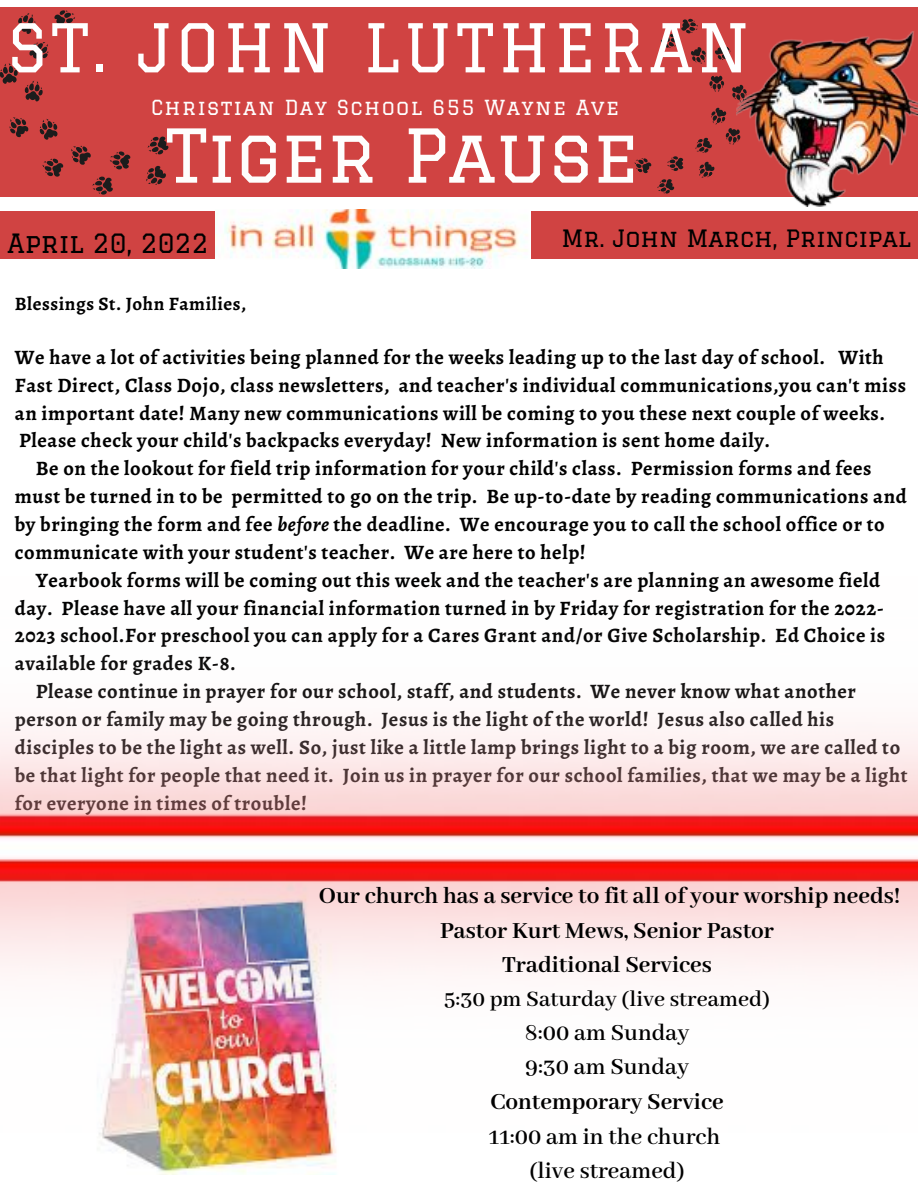
<style>
.page{position:relative;width:918px;height:1188px;background:#fff}
.page>*{position:absolute;margin:0;border:0;box-sizing:border-box;transform-origin:0 0}
.t1{font:72.45px "Graduate";color:#fefefd}
.t2{font:65.7px "Graduate";letter-spacing:.06em;color:#fff}
.t3{font:25.95px "Graduate";color:#000}
.t4{font:700 25.05px "Abhaya Libre";color:#000}
.t5{font:600 25.05px "Abhaya Libre";color:#000}
.t6{font:600 24px "Abhaya Libre";color:#000}
.t7{font:23.4px "Graduate";color:#000}
.t8{font:700 20.4px/27.9px "Alegreya";letter-spacing:.03em;color:#000}
.t9{font:20.25px "Graduate";letter-spacing:.07em;color:#fff}
.t10{font:700 18.9px "Alegreya";letter-spacing:.03em;color:#000}
.s1{font-style:italic}
</style>
<div class="page">
<div style="left:0;top:8px;width:918px;height:189px;background:#d04342"></div>
<div style="left:0;top:211px;width:918px;height:48px;background:#d04342"></div>
<img style="left:216px;top:210px;width:315px;height:58px">
<img style="left:751px;top:31px;width:167px;height:176px">
<svg style="left:54px;top:10px;width:21px;height:19px"></svg>
<svg style="left:17px;top:13px;width:19px;height:21px"></svg>
<svg style="left:29px;top:42px;width:19px;height:20px"></svg>
<svg style="left:0;top:63px;width:18px;height:21px"></svg>
<svg style="left:25px;top:81px;width:18px;height:21px"></svg>
<svg style="left:9px;top:117px;width:20px;height:21px"></svg>
<svg style="left:40px;top:119px;width:18px;height:21px"></svg>
<svg style="left:42px;top:158px;width:22px;height:19px"></svg>
<svg style="left:71px;top:146px;width:20px;height:19px"></svg>
<svg style="left:92px;top:177px;width:21px;height:18px"></svg>
<svg style="left:110px;top:151px;width:21px;height:19px"></svg>
<svg style="left:146px;top:165px;width:20px;height:20px"></svg>
<svg style="left:148px;top:137px;width:20px;height:17px"></svg>
<svg style="left:634px;top:18px;width:117px;height:176px"></svg>
<img style="left:109px;top:1142px;width:227px;height:33px">
<img style="left:0;top:730px;width:918px;height:412px">
<p class="t2" style="left:8px;top:10px;width:744px">ST. JOHN LUTHERAN</p>
<p class="t9" style="left:151px;top:96px;width:470px">Christian Day School 655 Wayne Ave</p>
<p class="t1" style="left:166px;top:114px;width:475px">Tiger Pause</p>
<p class="t3" style="left:8px;top:228px;width:202px">April 20, 2022</p>
<p class="t7" style="left:561px;top:225px;width:351px">Mr. John March, Principal</p>
<p class="t10" style="left:15px;top:291px;width:233px">Blessings St. John Families,</p>
<p class="t8" style="left:15px;top:343px;width:893px">We have a lot of activities being planned for the weeks leading up to the last day of school. With Fast Direct, Class Dojo, class newsletters, and teacher's individual communications,you can't miss an important date! Many new communications will be coming to you these next couple of weeks.<br>Please check your child's backpacks everyday! New information is sent home daily.</p>
<p class="t8" style="left:15px;top:454px;width:893px;text-indent:21px">Be on the lookout for field trip information for your child's class. Permission forms and fees must be turned in to be permitted to go on the trip. Be up-to-date by reading communications and by bringing the form and fee <span class="s1">before</span> the deadline. We encourage you to call the school office or to communicate with your student's teacher. We are here to help!</p>
<p class="t8" style="left:15px;top:566px;width:872px;text-indent:21px">Yearbook forms will be coming out this week and the teacher's are planning an awesome field day. Please have all your financial information turned in by Friday for registration for the 2022- 2023 school.For preschool you can apply for a Cares Grant and/or Give Scholarship. Ed Choice is available for grades K-8.</p>
<p class="t8" style="left:15px;top:677px;width:894px;text-indent:21px">Please continue in prayer for our school, staff, and students. We never know what another person or family may be going through. Jesus is the light of the world! Jesus also called his disciples to be the light as well. So, just like a little lamp brings light to a big room, we are called to be that light for people that need it. Join us in prayer for our school families, that we may be a light for everyone in times of trouble!</p>
<p class="t4" style="left:319px;top:882px;width:583px">Our church has a service to fit all of your worship needs!</p>
<p class="t4" style="left:440px;top:917px;width:335px">Pastor Kurt Mews, Senior Pastor</p>
<p class="t4" style="left:502px;top:951px;width:211px">Traditional Services</p>
<p class="t6" style="left:444px;top:986px;width:328px">5:30 pm Saturday (live streamed)</p>
<p class="t5" style="left:525px;top:1019px;width:166px">8:00 am Sunday</p>
<p class="t5" style="left:525px;top:1053px;width:165px">9:30 am Sunday</p>
<p class="t4" style="left:491px;top:1088px;width:235px">Contemporary Service</p>
<p class="t5" style="left:489px;top:1123px;width:233px">11:00 am in the church</p>
<p class="t5" style="left:529px;top:1157px;width:157px">(live streamed)</p>
</div>
